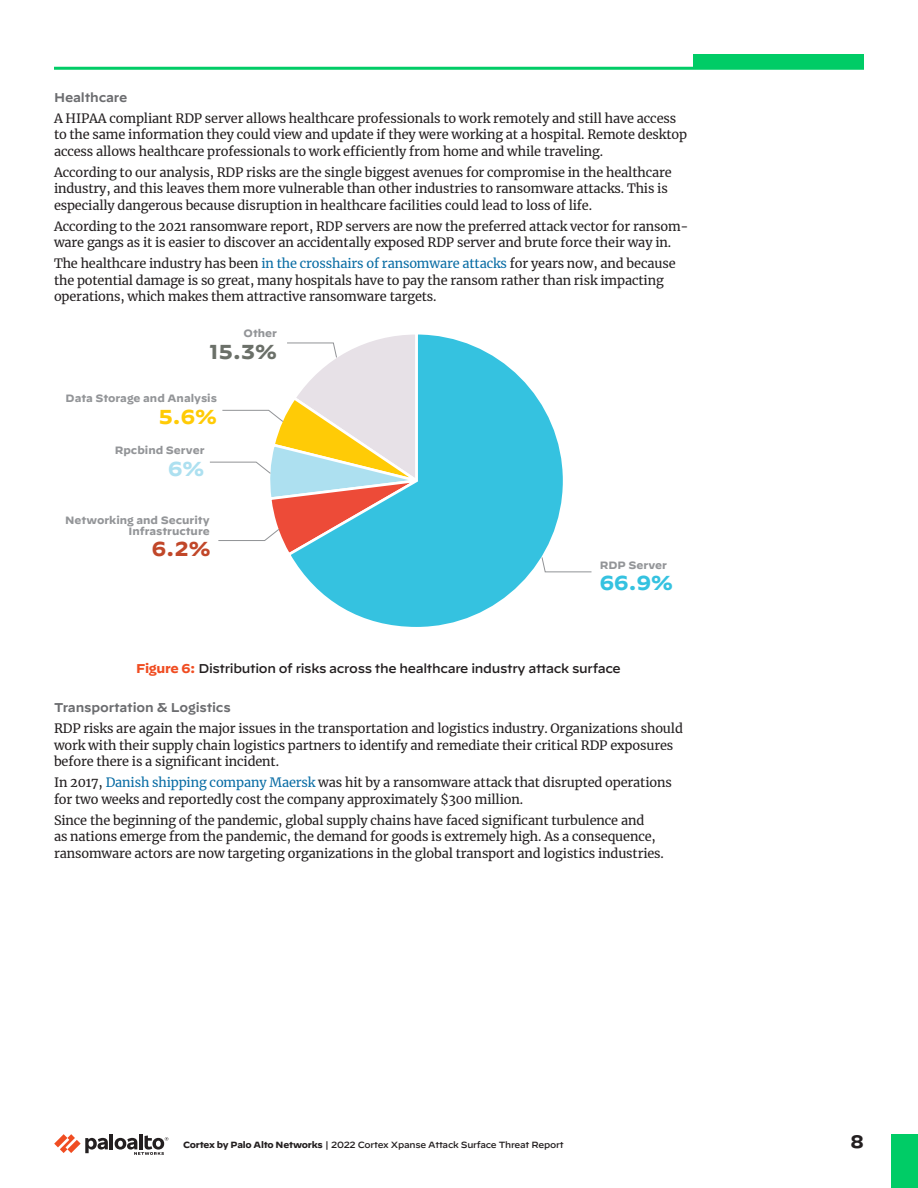
<style>
.page{position:relative;width:918px;height:1188px;background:#fff}
.page>*{position:absolute;margin:0;border:0;box-sizing:border-box;transform-origin:0 0}
.t1{font:700 20.1px "Decimal";color:#6b7069}
.t2{font:700 20.1px "Decimal";color:#35c2e0}
.t3{font:700 20.1px "Decimal";color:#c14729}
.t4{font:700 20.1px "Decimal";color:#ffcb06}
.t5{font:700 20.1px "Decimal";color:#ade0f0}
.t6{font:700 18px "Decimal";color:#231f20}
.body-text{font:12.75px/16.5px "Merriweather";letter-spacing:-.01em;color:#231f20}
.figure-title{font:500 12.75px "Decimal";letter-spacing:-.025em;color:#231f20}
.t7{font:600 12.75px "Decimal";letter-spacing:-.01em;color:#6c6d70}
.t8{font:700 10.65px/10.9px "Decimal";color:#939598;text-align:right}
.t9{font:500 9px "Decimal";letter-spacing:-.025em;color:#231f20}
.s1{color:#086ca4}
.s2{font-weight:700;color:#f04d22}
.s3{font-weight:700}
</style>
<div class="page">
<hr style="left:110px;top:1134px;width:3px;height:15px;background:#231f20">
<svg style="left:54px;top:1134px;width:54px;height:19px"></svg>
<hr style="left:139px;top:1134px;width:4px;height:15px;background:#231f20">
<svg style="left:115px;top:1135px;width:53px;height:20px"></svg>
<div style="left:891px;top:1134px;width:27px;height:54px;background:#0c6"></div>
<div style="left:693px;top:54px;width:171px;height:14px;background:#0c6"></div>
<hr style="left:54px;top:67px;width:810px;height:3px;background:#0c6">
<svg style="left:292px;top:334px;width:271px;height:293px"></svg>
<svg style="left:541px;top:556px;width:51px;height:17px"></svg>
<svg style="left:210px;top:334px;width:210px;height:224px"></svg>
<p class="t7" style="left:54px;top:85px;width:75px">Healthcare</p>
<p class="body-text" style="left:54px;top:110px;width:635px">A HIPAA compliant RDP server allows healthcare professionals to work remotely and still have access to the same information they could view and update if they were working at a hospital. Remote desktop access allows healthcare professionals to work efficiently from home and while traveling.</p>
<p class="body-text" style="left:54px;top:164px;width:619px">According to our analysis, RDP risks are the single biggest avenues for compromise in the healthcare industry, and this leaves them more vulnerable than other industries to ransomware attacks. This is especially dangerous because disruption in healthcare facilities could lead to loss of life.</p>
<p class="body-text" style="left:54px;top:218px;width:636px">According to the 2021 ransomware report, RDP servers are now the preferred attack vector for ransom&shy;ware gangs as it is easier to discover an accidentally exposed RDP server and brute force their way in.</p>
<p class="body-text" style="left:54px;top:255px;width:623px">The healthcare industry has been <span class="s1">in the crosshairs of ransomware attacks</span> for years now, and because the potential damage is so great, many hospitals have to pay the ransom rather than risk impacting operations, which makes them attractive ransomware targets.</p>
<p class="t8" style="left:244px;top:328px;width:35px">Other</p>
<p class="t1" style="left:209px;top:340px;width:69px">15.3%</p>
<p class="t8" style="left:66px;top:393px;width:153px">Data Storage and Analysis</p>
<p class="t4" style="left:159px;top:405px;width:60px">5.6%</p>
<p class="t8" style="left:115px;top:445px;width:91px">Rpcbind Server</p>
<p class="t5" style="left:168px;top:457px;width:38px">6%</p>
<p class="t8" style="left:65px;top:515px;width:146px">Networking and Security<br>Infrastructure</p>
<p class="t3" style="left:152px;top:538px;width:60px">6.2%</p>
<p class="t8" style="left:600px;top:559px;width:69px">RDP Server</p>
<p class="t2" style="left:600px;top:571px;width:75px">66.9%</p>
<p class="figure-title" style="left:136px;top:656px;width:486px"><span class="s2">Figure 6:</span> Distribution of risks across the healthcare industry attack surface</p>
<p class="t7" style="left:54px;top:696px;width:178px">Transportation &amp; Logistics</p>
<p class="body-text" style="left:54px;top:720px;width:630px">RDP risks are again the major issues in the transportation and logistics industry. Organizations should work with their supply chain logistics partners to identify and remediate their critical RDP exposures before there is a significant incident.</p>
<p class="body-text" style="left:54px;top:774px;width:619px">In 2017, <span class="s1">Danish shipping company Maersk</span> was hit by a ransomware attack that disrupted operations for two weeks and reportedly cost the company approximately $300 million.</p>
<p class="body-text" style="left:54px;top:811px;width:611px">Since the beginning of the pandemic, global supply chains have faced significant turbulence and<br>as nations emerge from the pandemic, the demand for goods is extremely high. As a consequence, ransomware actors are now targeting organizations in the global transport and logistics industries.</p>
<p class="t9" style="left:183px;top:1137px;width:382px"><span class="s3">Cortex by Palo Alto Networks</span> | 2022 Cortex Xpanse Attack Surface Threat Report</p>
<h2 class="t6" style="left:851px;top:1132px;width:15px">8</h2>
</div>
